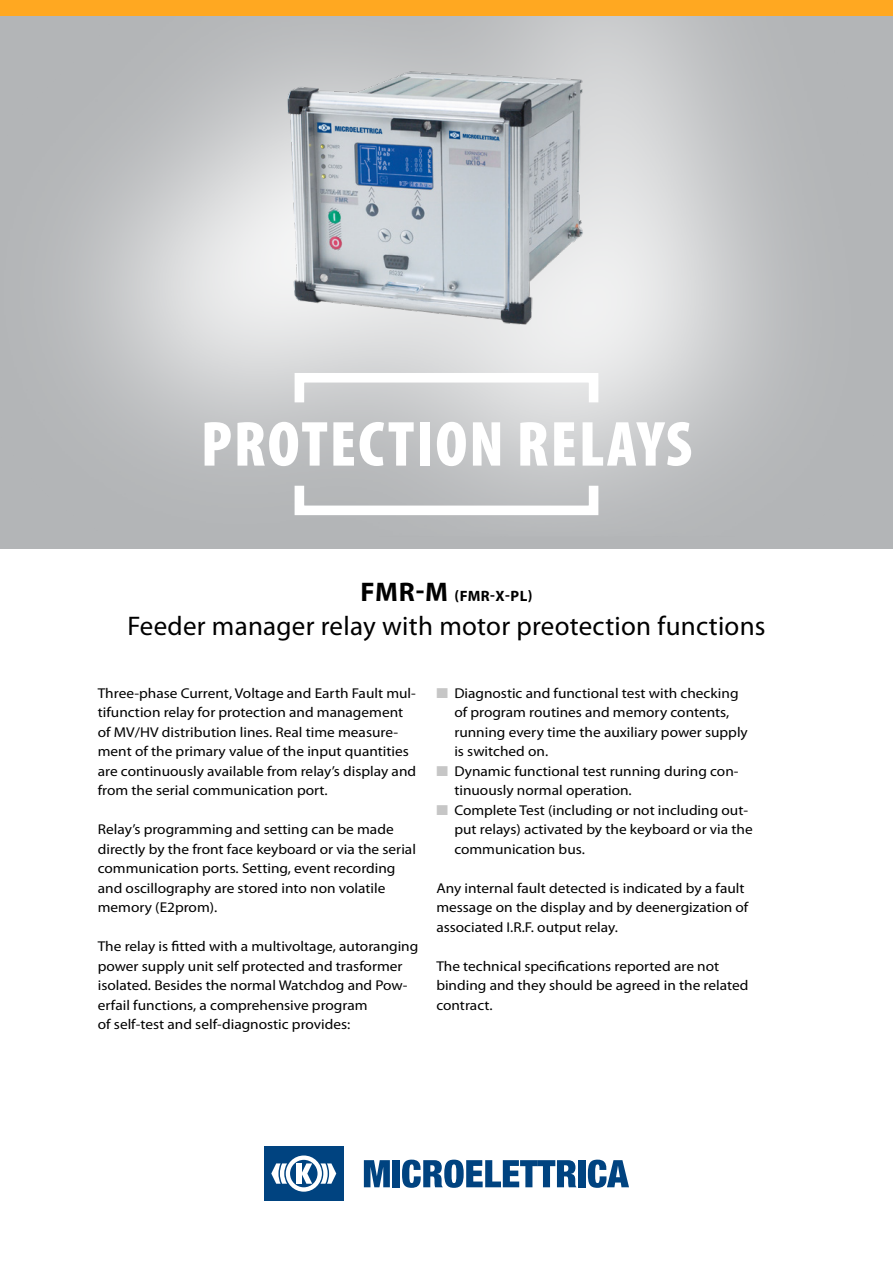
<style>
.page{position:relative;width:893px;height:1263px;background:#fff}
.page>*{position:absolute;margin:0;border:0;box-sizing:border-box;transform-origin:0 0}
.t1{font:900 condensed 64.2px "Myriad Pro";letter-spacing:.03em;color:#fff}
.t2{font:27px "Myriad Pro";letter-spacing:.01em;color:#000}
.t3{font:700 15px "Myriad Pro";color:#000}
.t4{font:14.25px/19.5px "Myriad Pro";color:#000;scale:1.08 1}
.s1{font-size:27px}
.s2{color:#c6c6c6}
</style>
<div class="page">
<div style="left:264px;top:1146px;width:80px;height:55px;background:#004380"></div>
<svg style="left:271px;top:1155px;width:65px;height:37px"></svg>
<svg style="left:364px;top:1160px;width:26px;height:27px"></svg>
<div style="left:393px;top:1160px;width:7px;height:27px;background:#004380"></div>
<svg style="left:402px;top:1159px;width:174px;height:29px"></svg>
<div style="left:578px;top:1160px;width:8px;height:27px;background:#004380"></div>
<svg style="left:588px;top:1159px;width:41px;height:29px"></svg>
<div style="left:0;top:0;width:893px;height:549px;background:#b3b5b7"></div>
<img style="left:0;top:15px;width:893px;height:501px">
<div style="left:0;top:0;width:893px;height:15px;background:#ffa821"></div>
<img style="left:262px;top:67px;width:349px;height:271px">
<div style="left:295px;top:481px;width:303px;height:34px;border:10px solid #fff"></div>
<div style="left:295px;top:373px;width:303px;height:34px;border:10px solid #fff"></div>
<h1 class="t1" style="left:201px;top:408px;width:493px">PROTECTION RELAYS</h1>
<p class="t3" style="left:361px;top:587px;width:173px"><span class="s1">FMR-M</span> (FMR-X-PL)</p>
<h2 class="t2" style="left:127px;top:611px;width:640px">Feeder manager relay with motor preotection functions</h2>
<p class="t4" style="left:98px;top:683px;width:296px">Three-phase Current, Voltage and Earth Fault mul&shy;tifunction relay for protection and management of MV/HV distribution lines. Real time measure&shy;ment of the primary value of the input quantities are continuously available from relay’s display and from the serial communication port.</p>
<p class="t4" style="left:98px;top:820px;width:296px">Relay’s programming and setting can be made directly by the front face keyboard or via the serial communication ports. Setting, event recording and oscillography are stored into non volatile memory (E2prom).</p>
<p class="t4" style="left:98px;top:937px;width:298px">The relay is fitted with a multivoltage, autoranging power supply unit self protected and trasformer isolated. Besides the normal Watchdog and Pow&shy;erfail functions, a comprehensive program<br>of self-test and self-diagnostic provides:</p>
<p class="t4" style="left:454px;top:683px;width:273px;text-indent:-18px"><span class="s2">■</span> Diagnostic and functional test with checking of program routines and memory contents, running every time the auxiliary power supply is switched on.</p>
<p class="t4" style="left:454px;top:761px;width:265px;text-indent:-18px"><span class="s2">■</span> Dynamic functional test running during con&shy;tinuously normal operation.</p>
<p class="t4" style="left:454px;top:800px;width:278px;text-indent:-18px"><span class="s2">■</span> Complete Test (including or not including out&shy;put relays) activated by the keyboard or via the communication bus.</p>
<p class="t4" style="left:436px;top:878px;width:290px">Any internal fault detected is indicated by a fault message on the display and by deenergization of associated I.R.F. output relay.</p>
<p class="t4" style="left:436px;top:956px;width:290px">The technical specifications reported are not binding and they should be agreed in the related contract.</p>
</div>
